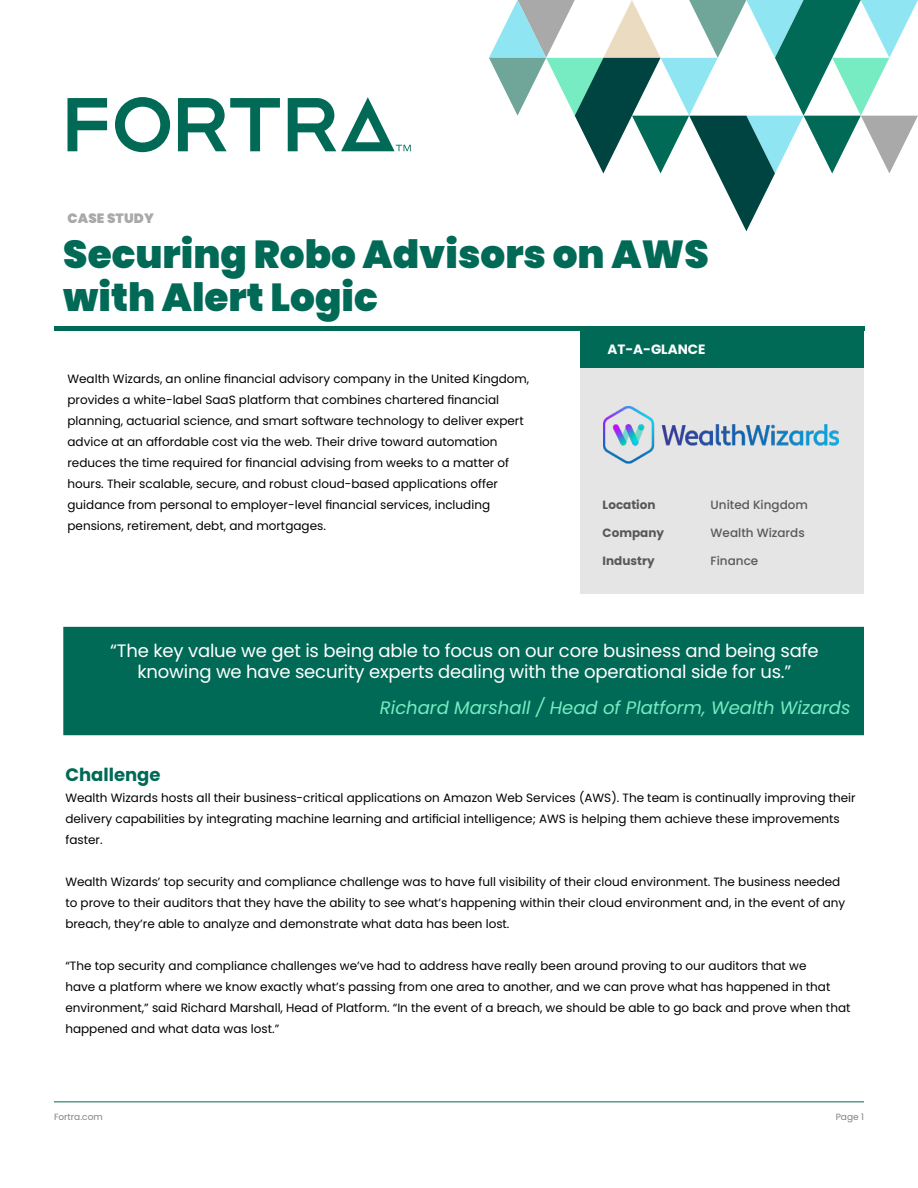
<style>
.page{position:relative;width:918px;height:1188px;background:#fff}
.page>*{position:absolute;margin:0;border:0;box-sizing:border-box;transform-origin:0 0}
.t1{font:900 39px/43.5px "Poppins";color:#006a56}
.t2{font:18px/21px "Poppins";letter-spacing:-.01em;color:#fff;text-align:center}
.t3{font:italic 18px "Poppins";color:#77ecc2}
.t4{font:700 18px "Poppins";color:#006a56}
.t5{font:700 13.5px "Poppins";color:#fff}
.t6{font:900 13.5px "Poppins";letter-spacing:.01em;color:#a9a9a9}
.t7{font:12px/21px "Poppins";color:#000}
.t8{font:500 12px "Poppins";color:#58595b}
.t9{font:700 12px "Poppins";color:#58595b}
.t10{font:9px "Poppins";color:#808284}
</style>
<div class="page">
<div style="left:581px;top:367px;width:283px;height:227px;background:#e5e5e5"></div>
<div style="left:581px;top:326px;width:283px;height:42px;background:#006a56"></div>
<div style="left:54px;top:326px;width:810px;height:5px;background:#006a56"></div>
<svg style="left:68px;top:98px;width:39px;height:53px"></svg>
<svg style="left:178px;top:98px;width:102px;height:53px"></svg>
<svg style="left:115px;top:97px;width:55px;height:55px"></svg>
<svg style="left:288px;top:97px;width:123px;height:54px"></svg>
<svg style="left:489px;top:0;width:429px;height:231px"></svg>
<hr style="left:54px;top:1101px;width:810px;height:1px;background:#006a56">
<img style="left:604px;top:407px;width:235px;height:56px">
<div style="left:64px;top:628px;width:799px;height:106px;background:#006a56"></div>
<div style="left:63px;top:627px;width:801px;height:108px;border:2px solid #006a56"></div>
<p class="t6" style="left:68px;top:211px;width:88px">CASE STUDY</p>
<h1 class="t1" style="left:63px;top:235px;width:647px">Securing Robo Advisors on AWS with Alert Logic</h1>
<p class="t7" style="left:68px;top:368px;width:463px">Wealth Wizards, an online financial advisory company in the United Kingdom, provides a white-label SaaS platform that combines chartered financial planning, actuarial science, and smart software technology to deliver expert advice at an affordable cost via the web. Their drive toward automation reduces the time required for financial advising from weeks to a matter of hours. Their scalable, secure, and robust cloud-based applications offer guidance from personal to employer-level financial services, including pensions, retirement, debt, and mortgages.</p>
<p class="t5" style="left:608px;top:343px;width:99px">AT-A-GLANCE</p>
<p class="t9" style="left:603px;top:499px;width:54px">Location</p>
<p class="t8" style="left:711px;top:500px;width:99px">United Kingdom</p>
<p class="t9" style="left:603px;top:527px;width:63px">Company</p>
<p class="t8" style="left:711px;top:528px;width:96px">Wealth Wizards</p>
<p class="t9" style="left:603px;top:556px;width:54px">Industry</p>
<p class="t8" style="left:711px;top:556px;width:49px">Finance</p>
<h2 class="t2" style="left:110px;top:640px;width:710px">“The key value we get is being able to focus on our core business and being safe knowing we have security experts dealing with the operational side for us.”</h2>
<h2 class="t3" style="left:380px;top:697px;width:472px">Richard Marshall / Head of Platform, Wealth Wizards</h2>
<h2 class="t4" style="left:65px;top:767px;width:97px">Challenge</h2>
<p class="t7" style="left:65px;top:788px;width:792px">Wealth Wizards hosts all their business-critical applications on Amazon Web Services (AWS). The team is continually improving their delivery capabilities by integrating machine learning and artificial intelligence; AWS is helping them achieve these improvements faster.</p>
<p class="t7" style="left:65px;top:872px;width:781px">Wealth Wizards’ top security and compliance challenge was to have full visibility of their cloud environment. The business needed to prove to their auditors that they have the ability to see what’s happening within their cloud environment and, in the event of any breach, they’re able to analyze and demonstrate what data has been lost.</p>
<p class="t7" style="left:65px;top:956px;width:787px">“The top security and compliance challenges we’ve had to address have really been around proving to our auditors that we<br>have a platform where we know exactly what’s passing from one area to another, and we can prove what has happened in that environment,” said Richard Marshall, Head of Platform. “In the event of a breach, we should be able to go back and prove when that happened and what data was lost.”</p>
<p class="t10" style="left:54px;top:1113px;width:50px">Fortra.com</p>
<p class="t10" style="left:836px;top:1113px;width:30px">Page 1</p>
</div>
